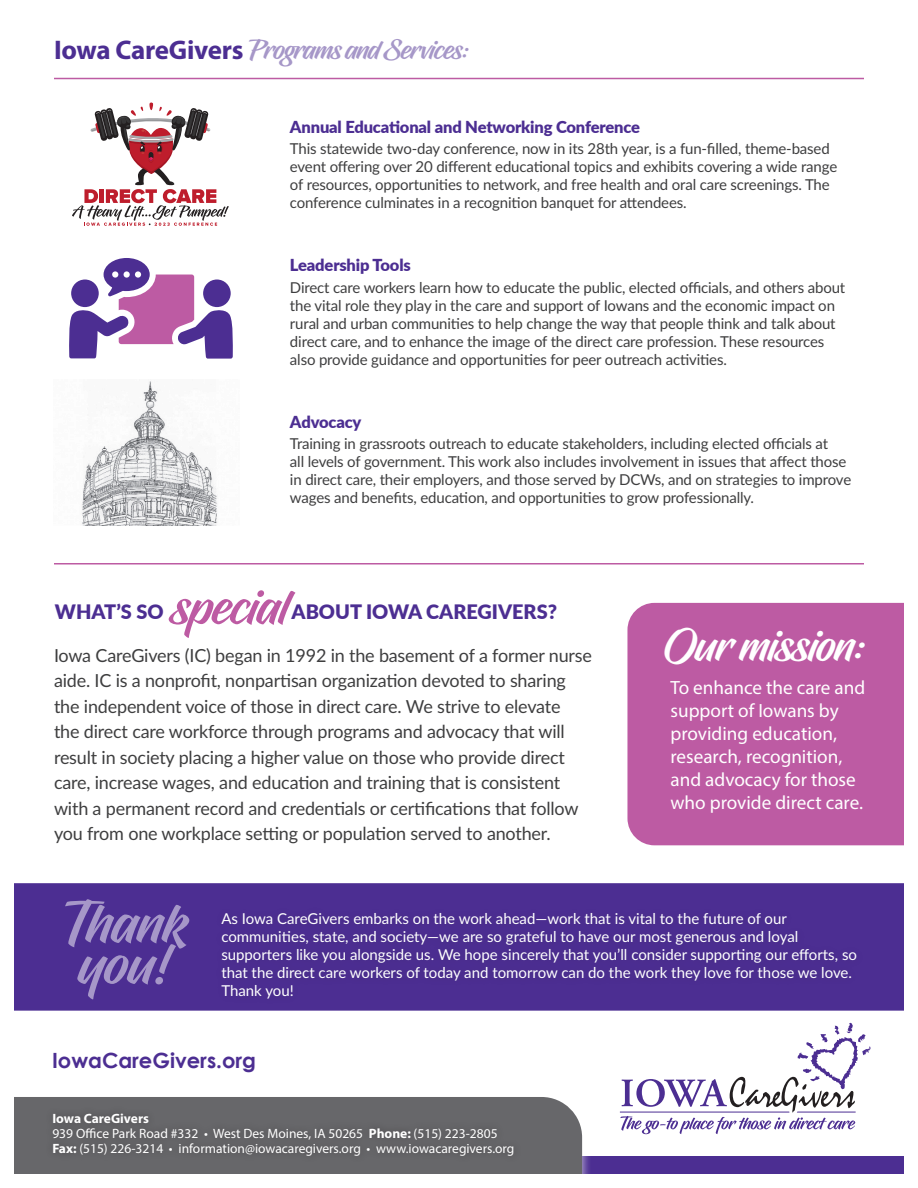
<style>
.page{position:relative;width:918px;height:1188px;background:#fff}
.page>*{position:absolute;margin:0;border:0;box-sizing:border-box;transform-origin:0 0}
.t1{font:57.3px/41.1px "Hughs";letter-spacing:.01em;color:#a697c8;text-align:center}
.t2{font:50.25px "Hughs";color:#bd5ba3}
.t3{font:45px "Hughs";color:#fff}
.t4{font:27px "Hughs";letter-spacing:-.01em;color:#a697c8}
.t5{font:700 21px "Century Gothic";color:#4c2e92}
.t6{font:900 19.8px "Lato";color:#4c2e92}
.t7{font:19.2px/23.1px "Myriad Pro";color:#fff}
.t8{font:18px/25.5px "Lato";letter-spacing:-.01em;color:#3e3e3f}
.t9{font:900 16.5px "Lato";letter-spacing:-.01em;color:#4c2e92}
.t10{font:15px/18px "Lato";letter-spacing:-.01em;color:#3e3e3f}
.t11{font:15px/18px "Lato";color:#fff}
.t12{font:13.5px/15px "Myriad Pro";color:#fff}
.s1{font-family:"Myriad Pro";font-weight:700;color:#4c2e92}
.s2{font-weight:700}
</style>
<div class="page">
<div style="left:39px;top:1157px;width:879px;height:31px;background:#4c2e92"></div>
<div style="left:0;top:1087px;width:592px;height:101px;background:#fff"></div>
<div style="left:14px;top:1097px;width:568px;height:77px;background:#67676a"></div>
<div style="left:45px;top:1106px;width:476px;height:57px;background:#636366"></div>
<svg style="left:69px;top:258px;width:164px;height:101px"></svg>
<div style="left:71px;top:280px;width:28px;height:27px;background:#4c2e92;border-radius:50%"></div>
<svg style="left:72px;top:103px;width:157px;height:123px"></svg>
<div style="left:627px;top:603px;width:277px;height:242px;background:#bd5ba3"></div>
<svg style="left:620px;top:1023px;width:250px;height:111px"></svg>
<div style="left:14px;top:883px;width:890px;height:128px;background:#4c2e92"></div>
<div style="left:214px;top:905px;width:650px;height:101px;background:#4b2d90"></div>
<img style="left:82px;top:381px;width:135px;height:144px">
<hr style="left:54px;top:563px;width:810px;height:2px;background:#bd5ba3">
<hr style="left:54px;top:78px;width:810px;height:1px;background:#bd5ba3">
<div style="left:904px;top:0;width:14px;height:1188px;background:#fff"></div>
<div style="left:0;top:1174px;width:918px;height:14px;background:#fff"></div>
<h3 class="t4" style="left:54px;top:34px;width:417px"><span class="s1">Iowa CareGivers</span> Programs and Services:</h3>
<p class="t9" style="left:290px;top:114px;width:352px">Annual Educational and Networking Conference</p>
<p class="t10" style="left:290px;top:139px;width:549px">This statewide two-day conference, now in its 28th year, is a fun-filled, theme-based event offering over 20 different educational topics and exhibits covering a wide range of resources, opportunities to network, and free health and oral care screenings. The conference culminates in a recognition banquet for attendees.</p>
<p class="t9" style="left:290px;top:253px;width:122px">Leadership Tools</p>
<p class="t10" style="left:290px;top:277px;width:557px">Direct care workers learn how to educate the public, elected officials, and others about the vital role they play in the care and support of Iowans and the economic impact on rural and urban communities to help change the way that people think and talk about direct care, and to enhance the image of the direct care profession. These resources also provide guidance and opportunities for peer outreach activities.</p>
<p class="t9" style="left:290px;top:409px;width:73px">Advocacy</p>
<p class="t10" style="left:290px;top:434px;width:563px">Training in grassroots outreach to educate stakeholders, including elected officials at<br>all levels of government. This work also includes involvement in issues that affect those in direct care, their employers, and those served by DCWs, and on strategies to improve wages and benefits, education, and opportunities to grow professionally.</p>
<h2 class="t2" style="left:171px;top:577px;width:118px">special</h2>
<p class="t8" style="left:54px;top:642px;width:540px">Iowa CareGivers (IC) began in 1992 in the basement of a former nurse aide. IC is a nonprofit, nonpartisan organization devoted to sharing the independent voice of those in direct care. We strive to elevate<br>the direct care workforce through programs and advocacy that will result in society placing a higher value on those who provide direct care, increase wages, and education and training that is consistent with a permanent record and credentials or certifications that follow you from one workplace setting or population served to another.</p>
<h3 class="t6" style="left:55px;top:597px;width:110px">WHAT’S SO</h3>
<h3 class="t6" style="left:292px;top:597px;width:267px">ABOUT IOWA CAREGIVERS?</h3>
<h3 class="t3" style="left:663px;top:619px;width:205px">Our mission:</h3>
<p class="t7" style="left:670px;top:675px;width:196px">To enhance the care and support of Iowans by providing education, research, recognition, and advocacy for those who provide direct care.</p>
<h1 class="t1" style="left:61px;top:904px;width:126px">Thank you!</h1>
<p class="t11" style="left:221px;top:909px;width:637px">As Iowa CareGivers embarks on the work ahead—work that is vital to the future of our communities, state, and society—we are so grateful to have our most generous and loyal supporters like you alongside us. We hope sincerely that you’ll consider supporting our efforts, so that the direct care workers of today and tomorrow can do the work they love for those we love.<br>Thank you!</p>
<h3 class="t5" style="left:52px;top:1047px;width:206px">IowaCareGivers.org</h3>
<p class="t12" style="left:52px;top:1111px;width:464px"><span class="s2">Iowa CareGivers<br></span>939 Office Park Road #332 • West Des Moines, IA 50265 <span class="s2">Phone:</span> (515) 223-2805<br><span class="s2">Fax:</span> (515) 226-3214 • information@iowacaregivers.org • www.iowacaregivers.org</p>
</div>
